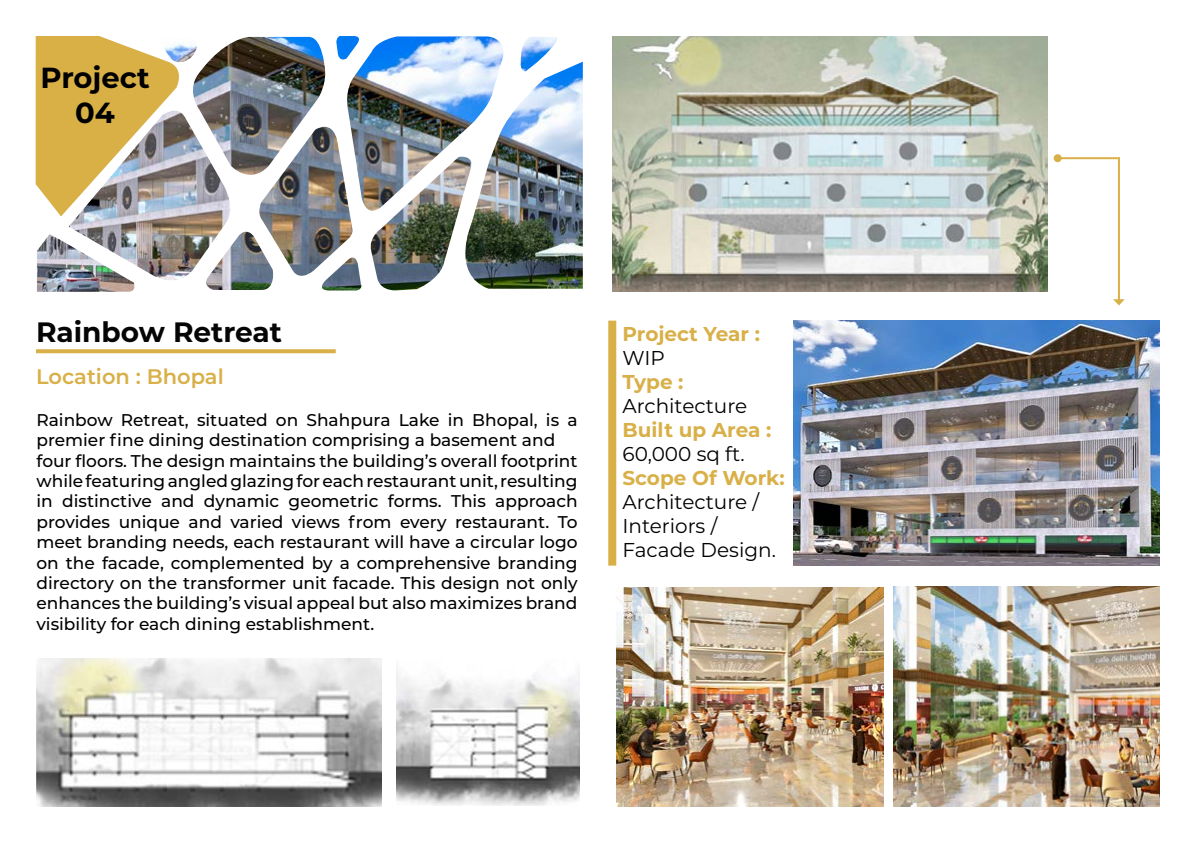
<style>
.page{position:relative;width:1196px;height:843px;background:#fff}
.page>*{position:absolute;margin:0;border:0;box-sizing:border-box;transform-origin:0 0}
.t1{font:700 29px/34.8px "Montserrat";color:#000;text-align:center}
.t2{font:700 28px "Montserrat";color:#050505}
.t3{font:600 21px "Montserrat";color:#d9b048}
.t4{font:20px/24px "Montserrat";color:#000}
.t5{font:700 20px "Montserrat";color:#d9b048}
.t6{font:500 17px/20.4px "Montserrat";color:#000}
</style>
<div class="page">
<svg style="left:36px;top:349px;width:300px;height:4px"></svg>
<img style="left:37px;top:36px;width:545px;height:256px">
<img style="left:612px;top:36px;width:435px;height:256px">
<img style="left:793px;top:320px;width:365px;height:245px">
<img style="left:616px;top:587px;width:267px;height:219px">
<img style="left:893px;top:586px;width:266px;height:220px">
<img style="left:36px;top:658px;width:346px;height:148px">
<img style="left:396px;top:665px;width:184px;height:140px">
<hr style="left:1057px;top:157px;width:60px;height:2px;background:#d9b048">
<div style="left:1053px;top:154px;width:8px;height:8px;background:#d9b048;border-radius:50%"></div>
<hr style="left:1117px;top:157px;width:2px;height:144px;background:#d9b048">
<svg style="left:1113px;top:299px;width:11px;height:6px"></svg>
<svg style="left:36px;top:36px;width:150px;height:180px;background:#ceb576"></svg>
<div style="left:608px;top:320px;width:8px;height:245px;background:#d9b048"></div>
<h1 class="t1" style="left:40px;top:59px;width:111px">Project<br>04</h1>
<h2 class="t2" style="left:36px;top:312px;width:247px">Rainbow Retreat</h2>
<p class="t3" style="left:36px;top:361px;width:189px">Location : Bhopal</p>
<p class="t6" style="left:36px;top:409px;width:542px">Rainbow Retreat, situated on Shahpura Lake in Bhopal, is a premier fine dining destination comprising a basement and four floors. The design maintains the building’s overall footprint while featuring angled glazing for each restaurant unit, resulting in distinctive and dynamic geometric forms. This approach provides unique and varied views from every restaurant. To meet branding needs, each restaurant will have a circular logo on the facade, complemented by a comprehensive branding directory on the transformer unit facade. This design not only enhances the building’s visual appeal but also maximizes brand visibility for each dining establishment.</p>
<p class="t5" style="left:622px;top:319px;width:139px">Project Year :</p>
<p class="t4" style="left:622px;top:345px;width:44px">WIP</p>
<p class="t5" style="left:622px;top:367px;width:62px">Type :</p>
<p class="t4" style="left:622px;top:393px;width:126px">Architecture</p>
<p class="t5" style="left:622px;top:415px;width:150px">Built up Area :</p>
<p class="t4" style="left:622px;top:441px;width:124px">60,000 sq ft.</p>
<p class="t5" style="left:622px;top:463px;width:164px">Scope Of Work:</p>
<p class="t4" style="left:622px;top:489px;width:155px">Architecture /<br>Interiors /<br>Facade Design.</p>
</div>
